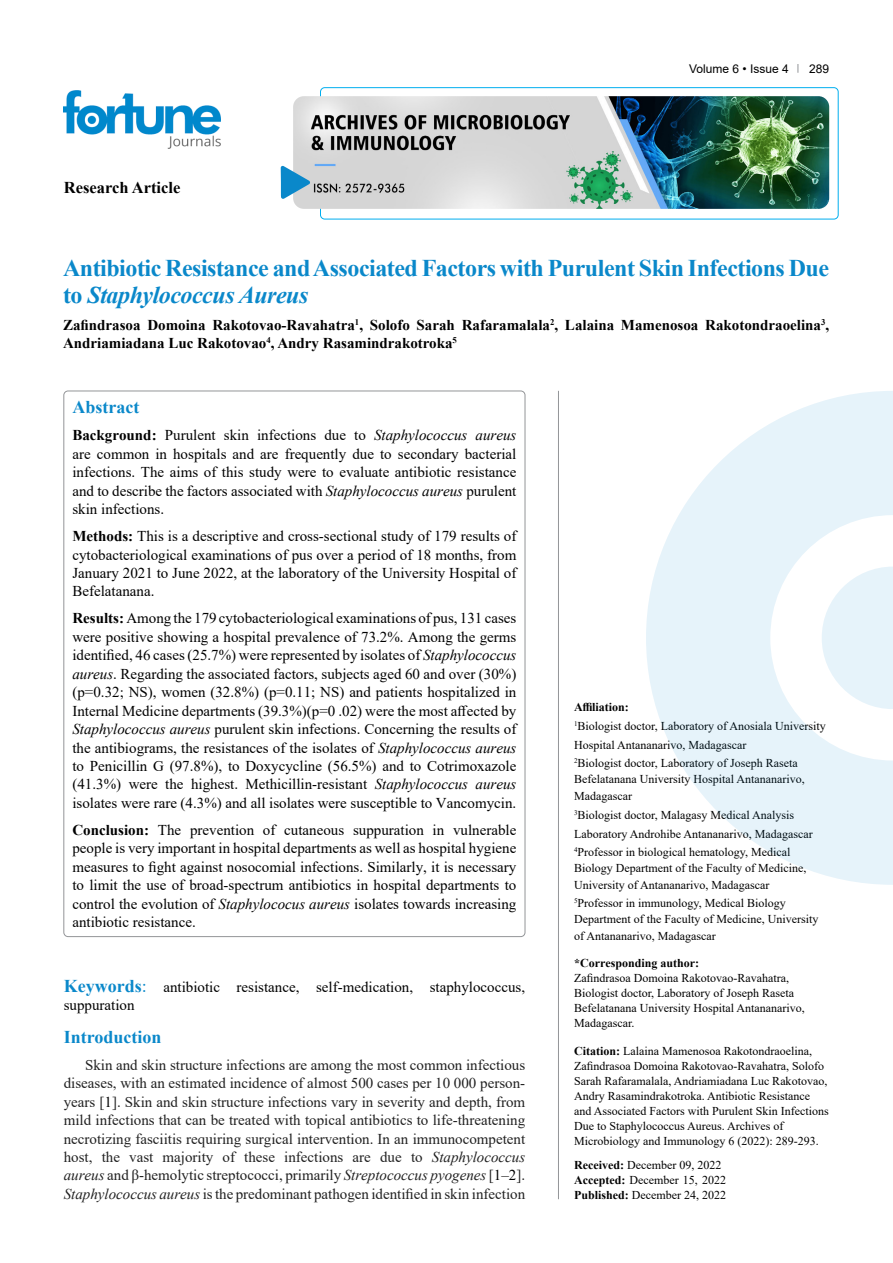
<style>
.page{position:relative;width:893px;height:1263px;background:#fff}
.page>*{position:absolute;margin:0;border:0;box-sizing:border-box;transform-origin:0 0}
.t1{font:700 24px/27px "Times New Roman";letter-spacing:-.02em;color:#0a88ca}
.t2{font:700 18px "Times New Roman";color:#0a88ca}
.t3{font:700 16.5px "Times New Roman";color:#000}
.t4{font:15px/18.5px "Times New Roman";color:#000;text-align:justify}
.t5{font:15px/18.5px "Times New Roman";color:#212121;text-align:justify}
.t6{font:700 15px/18.5px "Times New Roman";color:#000}
.t7{font:12px/15px "Times New Roman";color:#000}
.t8{font:700 12px "Times New Roman";color:#000}
.t9{font:12px "Arial";color:#000}
.s1{font-style:italic}
.s2{font-weight:700}
.s3{font-weight:700;font-size:18px;color:#0a88ca}
.s4{font-size:18px;color:#0a88ca}
.s5{color:#000}
</style>
<div class="page">
<div style="left:320px;top:87px;width:518px;height:132px;border:1px solid #00aeef;border-radius:4px"></div>
<img style="left:64px;top:90px;width:157px;height:59px">
<img style="left:293px;top:96px;width:536px;height:113px">
<svg style="left:281px;top:166px;width:29px;height:33px"></svg>
<hr style="left:558px;top:391px;width:1px;height:808px;background:#939598">
<svg style="left:646px;top:391px;width:247px;height:494px;fill:#e6f3fa"></svg>
<svg style="left:822px;top:566px;width:71px;height:143px"></svg>
<p class="t3" style="left:64px;top:175px;width:118px">Research Article</p>
<p class="t9" style="left:689px;top:60px;width:101px">Volume 6 • Issue 4</p>
<p class="t9" style="left:809px;top:60px;width:22px">289</p>
<h1 class="t1" style="left:63px;top:254px;width:768px">Antibiotic Resistance and Associated Factors with Purulent Skin Infections Due to <span class="s1">Staphylococcus Aureus</span></h1>
<p class="t6" style="left:63px;top:315px;width:768px">Zafindrasoa Domoina Rakotovao-Ravahatra<sup>1</sup>, Solofo Sarah Rafaramalala<sup>2</sup>, Lalaina Mamenosoa Rakotondraoelina<sup>3</sup>,<br>Andriamiadana Luc Rakotovao<sup>4</sup>, Andry Rasamindrakotroka<sup>5</sup></p>
<p class="t2" style="left:72px;top:394px;width:68px">Abstract</p>
<p class="t4" style="left:72px;top:426px;width:445px"><span class="s2">Background:</span> Purulent skin infections due to <span class="s1">Staphylococcus aureus </span>are common in hospitals and are frequently due to secondary bacterial infections. The aims of this study were to evaluate antibiotic resistance and to describe the factors associated with <span class="s1">Staphylococcus aureus</span> purulent skin infections.</p>
<p class="t4" style="left:72px;top:526px;width:445px"><span class="s2">Methods:</span> This is a descriptive and cross-sectional study of 179 results of cytobacteriological examinations of pus over a period of 18 months, from January 2021 to June 2022, at the laboratory of the University Hospital of Befelatanana.</p>
<p class="t4" style="left:72px;top:609px;width:445px"><span class="s2">Results:</span> Among the 179 cytobacteriological examinations of pus, 131 cases were positive showing a hospital prevalence of 73.2%. Among the germs identified, 46 cases (25.7%) were represented by isolates of <span class="s1">Staphylococcus aureus</span>. Regarding the associated factors, subjects aged 60 and over (30%) (p=0.32; NS), women (32.8%) (p=0.11; NS) and patients hospitalized in Internal Medicine departments (39.3%)(p=0 .02) were the most affected by <span class="s1">Staphylococcus aureus</span> purulent skin infections. Concerning the results of the antibiograms, the resistances of the isolates of <span class="s1">Staphylococcus aureus </span>to Penicillin G (97.8%), to Doxycycline (56.5%) and to Cotrimoxazole (41.3%) were the highest. Methicillin-resistant <span class="s1">Staphylococcus aureus </span>isolates were rare (4.3%) and all isolates were susceptible to Vancomycin.</p>
<p class="t4" style="left:72px;top:820px;width:445px"><span class="s2">Conclusion:</span> The prevention of cutaneous suppuration in vulnerable people is very important in hospital departments as well as hospital hygiene measures to fight against nosocomial infections. Similarly, it is necessary to limit the use of broad-spectrum antibiotics in hospital departments to control the evolution of <span class="s1">Staphylococus aureus</span> isolates towards increasing antibiotic resistance.</p>
<p class="t4" style="left:64px;top:977px;width:463px"><span class="s3">Keywords</span><span class="s4">:</span> antibiotic resistance, self-medication, staphylococcus, suppuration</p>
<p class="t2" style="left:64px;top:1024px;width:99px">Introduction</p>
<p class="t5" style="left:64px;top:1055px;width:463px;text-indent:21px">Skin and skin structure infections are among the most common infectious diseases, with an estimated incidence of almost 500 cases per 10 000 person&shy;years [<span class="s5">1</span>]. Skin and skin structure infections vary in severity and depth, from mild infections that can be treated with topical antibiotics to life-threatening necrotizing fasciitis requiring surgical intervention. In an immunocompetent host, the vast majority of these infections are due to <span class="s1">Staphylococcus aureus</span> and β-hemolytic streptococci, primarily <span class="s1">Streptococcus pyogenes</span> [<span class="s5">1–2</span>].<br><span class="s1">Staphylococcus aureus</span> is the predominant pathogen identified in skin infection</p>
<p class="t7" style="left:574px;top:697px;width:253px;line-height:18.8px"><span class="s2">Affiliation:<br></span><sup>1</sup>Biologist doctor, Laboratory of Anosiala University Hospital Antananarivo, Madagascar<br><sup>2</sup>Biologist doctor, Laboratory of Joseph Raseta</p>
<p class="t7" style="left:574px;top:770px;width:232px;line-height:17px">Befelatanana University Hospital Antananarivo,<br>Madagascar</p>
<p class="t7" style="left:574px;top:805px;width:240px;line-height:18.8px"><sup>3</sup>Biologist doctor, Malagasy Medical Analysis<br>Laboratory Androhibe Antananarivo, Madagascar<br><sup>4</sup>Professor in biological hematology, Medical</p>
<p class="t7" style="left:574px;top:859px;width:234px;line-height:17px">Biology Department of the Faculty of Medicine,<br>University of Antananarivo, Madagascar</p>
<p class="t7" style="left:574px;top:895px;width:246px;line-height:15.6px"><sup>5</sup>Professor in immunology, Medical Biology<br>Department of the Faculty of Medicine, University</p>
<p class="t7" style="left:574px;top:928px;width:143px">of Antananarivo, Madagascar</p>
<p class="t8" style="left:574px;top:955px;width:127px">*Corresponding author:</p>
<p class="t7" style="left:574px;top:970px;width:232px">Zafindrasoa Domoina Rakotovao-Ravahatra, Biologist doctor, Laboratory of Joseph Raseta Befelatanana University Hospital Antananarivo, Madagascar.</p>
<p class="t7" style="left:574px;top:1043px;width:256px"><span class="s2">Citation:</span> Lalaina Mamenosoa Rakotondraoelina, Zafindrasoa Domoina Rakotovao-Ravahatra, Solofo Sarah Rafaramalala, Andriamiadana Luc Rakotovao, Andry Rasamindrakotroka. Antibiotic Resistance and Associated Factors with Purulent Skin Infections Due to Staphylococcus Aureus. Archives of Microbiology and Immunology 6 (2022): 289-293.</p>
<p class="t7" style="left:574px;top:1157px;width:153px"><span class="s2">Received:</span> December 09, 2022<br><span class="s2">Accepted:</span> December 15, 2022<br><span class="s2">Published:</span> December 24, 2022</p>
</div>
